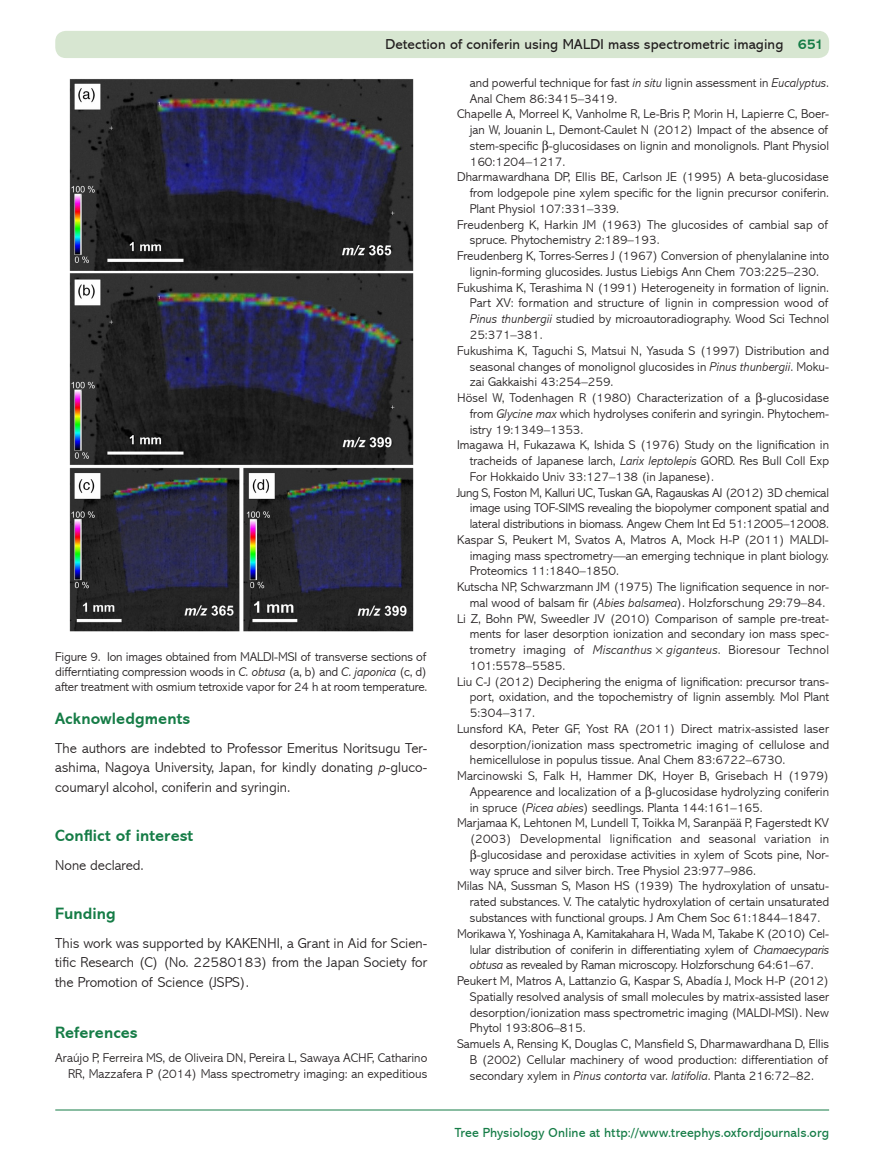
<style>
.page{position:relative;width:891px;height:1175px;background:#fff}
.page>*{position:absolute;margin:0;border:0;box-sizing:border-box;transform-origin:0 0}
._1{font:700 16.5px "Abadi";letter-spacing:.005em;color:#157c46}
.T1{font:300 14.4px/19.5px "Abadi";color:#231f20;text-align:justify}
.t1{font:14.4px "Abadi";letter-spacing:.01em;color:#231f20}
.t2{font:13.2px "Abadi";letter-spacing:.01em;color:#157c46}
.RF{font:300 12.75px/15.8px "Abadi";color:#231f20;text-align:justify}
.FC{font:300 12.75px/15px "Abadi";letter-spacing:-.01em;color:#231f20;text-align:justify}
.RF-2{font:300 12.75px "Abadi";letter-spacing:.025em;color:#231f20}
.s1{font-weight:700;color:#157c46}
.s2{font-style:italic}
</style>
<div class="page">
<hr style="left:55px;top:1109px;width:774px;height:1px;background:#157c46">
<div style="left:55px;top:31px;width:774px;height:27px;background:#d7e6d1;border-radius:11px"></div>
<img style="left:69px;top:79px;width:344px;height:552px">
<p class="t1" style="left:385px;top:36px;width:440px">Detection of coniferin using MALDI mass spectrometric imaging <span class="s1">651</span></p>
<p class="FC" style="left:55px;top:649px;width:374px">Figure 9. Ion images obtained from MALDI-MSI of transverse sections of differntiating compression woods in <span class="s2">C. obtusa</span> (a, b) and <span class="s2">C. japonica</span> (c, d) after treatment with osmium tetroxide vapor for 24 h at room temperature.</p>
<p class="_1" style="left:55px;top:708px;width:136px">Acknowledgments</p>
<p class="T1" style="left:55px;top:738px;width:374px">The authors are indebted to Professor Emeritus Noritsugu Ter&shy;ashima, Nagoya University, Japan, for kindly donating <span class="s2">p</span>-gluco&shy;coumaryl alcohol, coniferin and syringin.</p>
<p class="_1" style="left:55px;top:826px;width:140px">Conflict of interest</p>
<p class="T1" style="left:55px;top:855px;width:90px">None declared.</p>
<p class="_1" style="left:55px;top:904px;width:62px">Funding</p>
<p class="T1" style="left:55px;top:933px;width:374px">This work was supported by KAKENHI, a Grant in Aid for Scien&shy;tific Research (C) (No. 22580183) from the Japan Society for the Promotion of Science (JSPS).</p>
<p class="_1" style="left:55px;top:1022px;width:84px">References</p>
<p class="RF" style="left:55px;top:1050px;width:374px;text-align:right">Araújo P, Ferreira MS, de Oliveira DN, Pereira L, Sawaya ACHF, Catharino<br>RR, Mazzafera P (2014) Mass spectrometry imaging: an expeditious</p>
<p class="RF" style="left:470px;top:75px;width:361px">and powerful technique for fast <span class="s2">in situ</span> lignin assessment in <span class="s2">Eucalyptus</span>.<br>Anal Chem 86:3415–3419.</p>
<p class="RF" style="left:470px;top:106px;width:361px;text-indent:-13px">Chapelle A, Morreel K, Vanholme R, Le-Bris P, Morin H, Lapierre C, Boer&shy;jan W, Jouanin L, Demont-Caulet N (2012) Impact of the absence of stem-specific -glucosidases on lignin and monolignols. Plant Physiol 160:1204–1217.</p>
<p class="RF" style="left:470px;top:169px;width:361px;text-indent:-13px">Dharmawardhana DP, Ellis BE, Carlson JE (1995) A beta-glucosidase from lodgepole pine xylem specific for the lignin precursor coniferin.<br>Plant Physiol 107:331–339.</p>
<p class="RF" style="left:470px;top:216px;width:360px;text-indent:-13px">Freudenberg K, Harkin JM (1963) The glucosides of cambial sap of spruce. Phytochemistry 2:189–193.</p>
<p class="RF" style="left:457px;top:248px;width:374px;text-align:center">Freudenberg K, Torres-Serres J (1967) Conversion of phenylalanine into lignin-forming glucosides. Justus Liebigs Ann Chem 703:225–230.</p>
<p class="RF" style="left:470px;top:279px;width:361px;text-indent:-13px">Fukushima K, Terashima N (1991) Heterogeneity in formation of lignin.<br>Part XV: formation and structure of lignin in compression wood of <span class="s2">Pinus thunbergii</span> studied by microautoradiography. Wood Sci Technol 25:371–381.</p>
<p class="RF" style="left:470px;top:342px;width:361px;text-indent:-13px">Fukushima K, Taguchi S, Matsui N, Yasuda S (1997) Distribution and seasonal changes of monolignol glucosides in <span class="s2">Pinus thunbergii</span>. Moku&shy;zai Gakkaishi 43:254–259.</p>
<p class="RF" style="left:470px;top:390px;width:361px;text-indent:-13px">Hösel W, Todenhagen R (1980) Characterization of a -glucosidase from <span class="s2">Glycine max</span> which hydrolyses coniferin and syringin. Phytochem&shy;istry 19:1349–1353.</p>
<p class="RF" style="left:470px;top:437px;width:361px;text-indent:-13px">Imagawa H, Fukazawa K, Ishida S (1976) Study on the lignification in tracheids of Japanese larch, <span class="s2">Larix leptolepis</span> GORD. Res Bull Coll Exp For Hokkaido Univ 33:127–138 (in Japanese).</p>
<p class="RF" style="left:470px;top:484px;width:361px;text-indent:-13px">Jung S, Foston M, Kalluri UC, Tuskan GA, Ragauskas AJ (2012) 3D chemical image using TOF-SIMS revealing the biopolymer component spatial and lateral distributions in biomass. Angew Chem Int Ed 51:12005–12008.</p>
<p class="RF" style="left:470px;top:531px;width:361px;text-indent:-13px">Kaspar S, Peukert M, Svatos A, Matros A, Mock H-P (2011) MALDI&shy;imaging mass spectrometry—an emerging technique in plant biology.<br>Proteomics 11:1840–1850.</p>
<p class="RF" style="left:457px;top:579px;width:374px;text-align:right">Kutscha NP, Schwarzmann JM (1975) The lignification sequence in nor&shy;mal wood of balsam fir (<span class="s2">Abies balsamea</span>). Holzforschung 29:79–84.</p>
<p class="RF" style="left:470px;top:610px;width:361px;text-indent:-13px">Li Z, Bohn PW, Sweedler JV (2010) Comparison of sample pre-treat&shy;ments for laser desorption ionization and secondary ion mass spec&shy;trometry imaging of <span class="s2">Miscanthus giganteus</span>. Bioresour Technol 101:5578–5585.</p>
<p class="RF" style="left:470px;top:673px;width:361px;text-indent:-13px">Liu C-J (2012) Deciphering the enigma of lignification: precursor trans&shy;port, oxidation, and the topochemistry of lignin assembly. Mol Plant 5:304–317.</p>
<p class="RF" style="left:470px;top:720px;width:361px;text-indent:-13px">Lunsford KA, Peter GF, Yost RA (2011) Direct matrix-assisted laser desorption/ionization mass spectrometric imaging of cellulose and hemicellulose in populus tissue. Anal Chem 83:6722–6730.</p>
<p class="RF" style="left:470px;top:768px;width:361px;text-indent:-13px">Marcinowski S, Falk H, Hammer DK, Hoyer B, Grisebach H (1979)<br>Appearence and localization of a -glucosidase hydrolyzing coniferin in spruce (<span class="s2">Picea abies</span>) seedlings. Planta 144:161–165.</p>
<p class="RF" style="left:457px;top:815px;width:374px">Marjamaa K, Lehtonen M, Lundell T, Toikka M, Saranpää P, Fagerstedt KV</p>
<p class="RF-2" style="left:470px;top:831px;width:361px">(2003) Developmental lignification and seasonal variation in</p>
<p class="RF" style="left:477px;top:846px;width:354px">-glucosidase and peroxidase activities in xylem of Scots pine, Nor-</p>
<p class="RF" style="left:470px;top:862px;width:288px">way spruce and silver birch. Tree Physiol 23:977–986.</p>
<p class="RF" style="left:470px;top:878px;width:361px;text-indent:-13px">Milas NA, Sussman S, Mason HS (1939) The hydroxylation of unsatu&shy;rated substances. V. The catalytic hydroxylation of certain unsaturated substances with functional groups. J Am Chem Soc 61:1844–1847.</p>
<p class="RF" style="left:470px;top:925px;width:361px;text-indent:-13px">Morikawa Y, Yoshinaga A, Kamitakahara H, Wada M, Takabe K (2010) Cel&shy;lular distribution of coniferin in differentiating xylem of <span class="s2">Chamaecyparis obtusa</span> as revealed by Raman microscopy. Holzforschung 64:61–67.</p>
<p class="RF" style="left:470px;top:972px;width:361px;text-indent:-13px">Peukert M, Matros A, Lattanzio G, Kaspar S, Abadía J, Mock H-P (2012)<br>Spatially resolved analysis of small molecules by matrix-assisted laser desorption/ionization mass spectrometric imaging (MALDI-MSI). New Phytol 193:806–815.</p>
<p class="RF" style="left:470px;top:1035px;width:361px;text-indent:-13px">Samuels A, Rensing K, Douglas C, Mansfield S, Dharmawardhana D, Ellis B (2002) Cellular machinery of wood production: differentiation of secondary xylem in <span class="s2">Pinus contorta</span> var. <span class="s2">latifolia</span>. Planta 216:72–82.</p>
<p class="t2" style="left:455px;top:1125px;width:376px">Tree Physiology Online at http://www.treephys.oxfordjournals.org</p>
</div>
